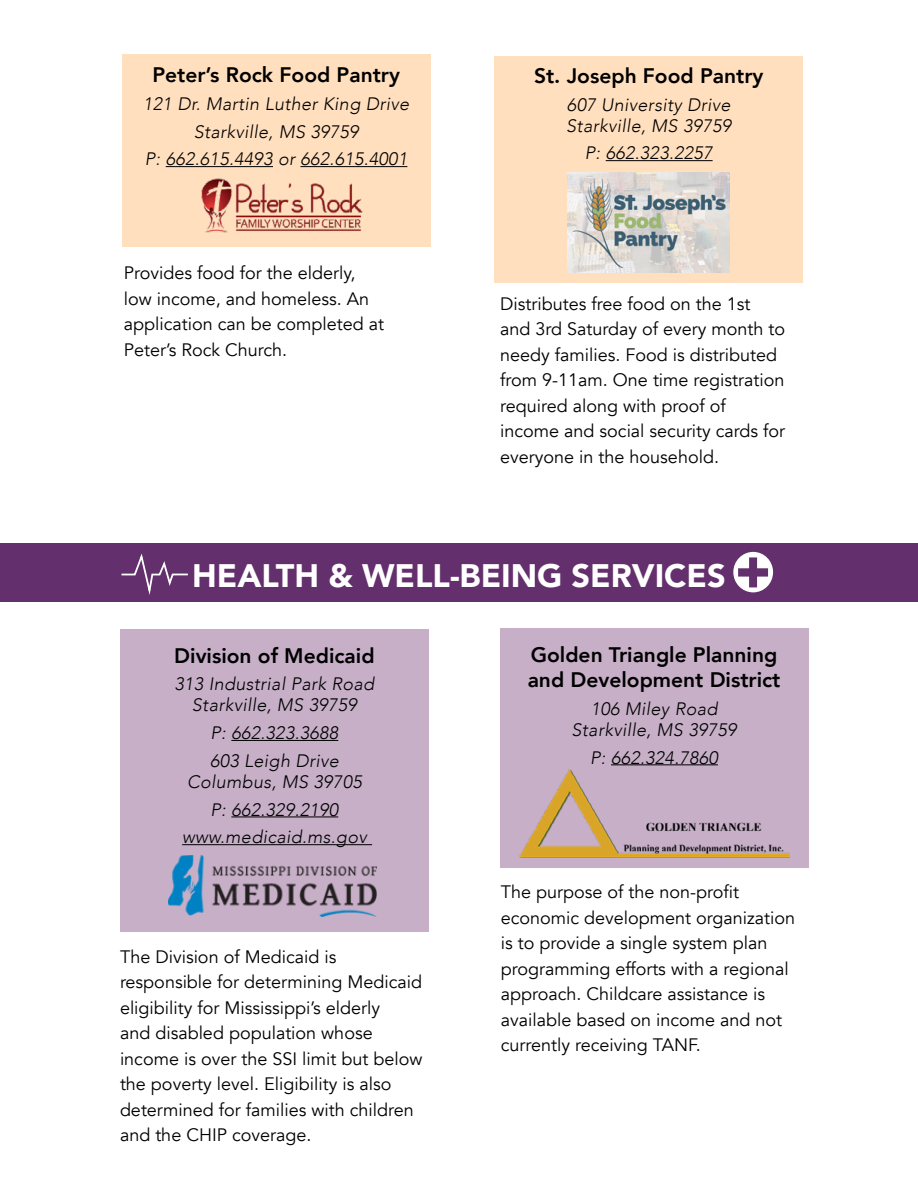
<style>
.page{position:relative;width:918px;height:1188px;background:#fff}
.page>*{position:absolute;margin:0;border:0;box-sizing:border-box;transform-origin:0 0}
.t1{font:900 32.55px "Avenir";color:#fff}
.t2{font:800 21px/25.5px "Avenir";color:#000}
.t3{font:18px/25.5px "Avenir";color:#000}
.t4{font:italic 300 18px/27.8px "Avenir";letter-spacing:.02em;color:#000;text-align:center}
</style>
<div class="page">
<div style="left:120px;top:629px;width:309px;height:302px;background:#c6afc7"></div>
<hr style="left:231px;top:740px;width:107px;height:1px;background:#000">
<hr style="left:231px;top:816px;width:107px;height:1px;background:#000">
<hr style="left:182px;top:844px;width:190px;height:1px;background:#000">
<div style="left:122px;top:54px;width:309px;height:193px;background:#ffdfbe"></div>
<hr style="left:166px;top:166px;width:107px;height:1px;background:#000">
<hr style="left:300px;top:166px;width:107px;height:1px;background:#000">
<img style="left:201px;top:178px;width:162px;height:55px">
<div style="left:494px;top:56px;width:309px;height:227px;background:#ffdfbe"></div>
<hr style="left:606px;top:160px;width:107px;height:1px;background:#000">
<img style="left:568px;top:173px;width:162px;height:99px">
<div style="left:0;top:544px;width:918px;height:58px;background:#632f6c"></div>
<img style="left:168px;top:855px;width:208px;height:61px">
<div style="left:500px;top:628px;width:309px;height:240px;background:#c6afc7"></div>
<hr style="left:611px;top:764px;width:107px;height:1px;background:#000">
<img style="left:519px;top:770px;width:270px;height:88px">
<svg style="left:733px;top:552px;width:40px;height:40px"></svg>
<svg style="left:122px;top:554px;width:66px;height:41px"></svg>
<p class="t2" style="left:152px;top:62px;width:249px">Peter’s Rock Food Pantry</p>
<p class="t4" style="left:143px;top:90px;width:268px">121 Dr. Martin Luther King Drive<br>Starkville, MS 39759<br>P: 662.615.4493 or 662.615.4001</p>
<p class="t3" style="left:124px;top:261px;width:262px">Provides food for the elderly, low income, and homeless. An application can be completed at<br>Peter’s Rock Church.</p>
<p class="t2" style="left:534px;top:63px;width:231px">St. Joseph Food Pantry</p>
<p class="t4" style="left:566px;top:94px;width:167px;line-height:21px;text-align:left">607 University Drive<br>Starkville, MS 39759</p>
<p class="t4" style="left:585px;top:139px;width:129px">P: 662.323.2257</p>
<p class="t3" style="left:500px;top:291px;width:287px">Distributes free food on the 1st and 3rd Saturday of every month to needy families. Food is distributed from 9-11am. One time registration required along with proof of income and social security cards for everyone in the household.</p>
<h1 class="t1" style="left:192px;top:548px;width:535px">HEALTH &amp; WELL-BEING SERVICES</h1>
<p class="t2" style="left:174px;top:643px;width:202px">Division of Medicaid</p>
<p class="t4" style="left:175px;top:674px;width:201px;line-height:21px">313 Industrial Park Road<br>Starkville, MS 39759</p>
<p class="t4" style="left:210px;top:719px;width:130px;text-align:left">P: 662.323.3688<br>603 Leigh Drive</p>
<p class="t4" style="left:182px;top:768px;width:186px">Columbus, MS 39705<br>P: 662.329.2190 www.medicaid.ms.gov</p>
<p class="t3" style="left:120px;top:944px;width:304px">The Division of Medicaid is responsible for determining Medicaid eligibility for Mississippi’s elderly<br>and disabled population whose income is over the SSI limit but below the poverty level. Eligibility is also determined for families with children and the CHIP coverage.</p>
<p class="t2" style="left:528px;top:641px;width:254px">Golden Triangle Planning and Development District</p>
<p class="t4" style="left:572px;top:698px;width:167px;line-height:21px">106 Miley Road<br>Starkville, MS 39759</p>
<p class="t4" style="left:590px;top:743px;width:129px">P: 662.324.7860</p>
<p class="t3" style="left:501px;top:880px;width:296px">The purpose of the non-profit economic development organization is to provide a single system plan programming efforts with a regional approach. Childcare assistance is available based on income and not currently receiving TANF.</p>
</div>
